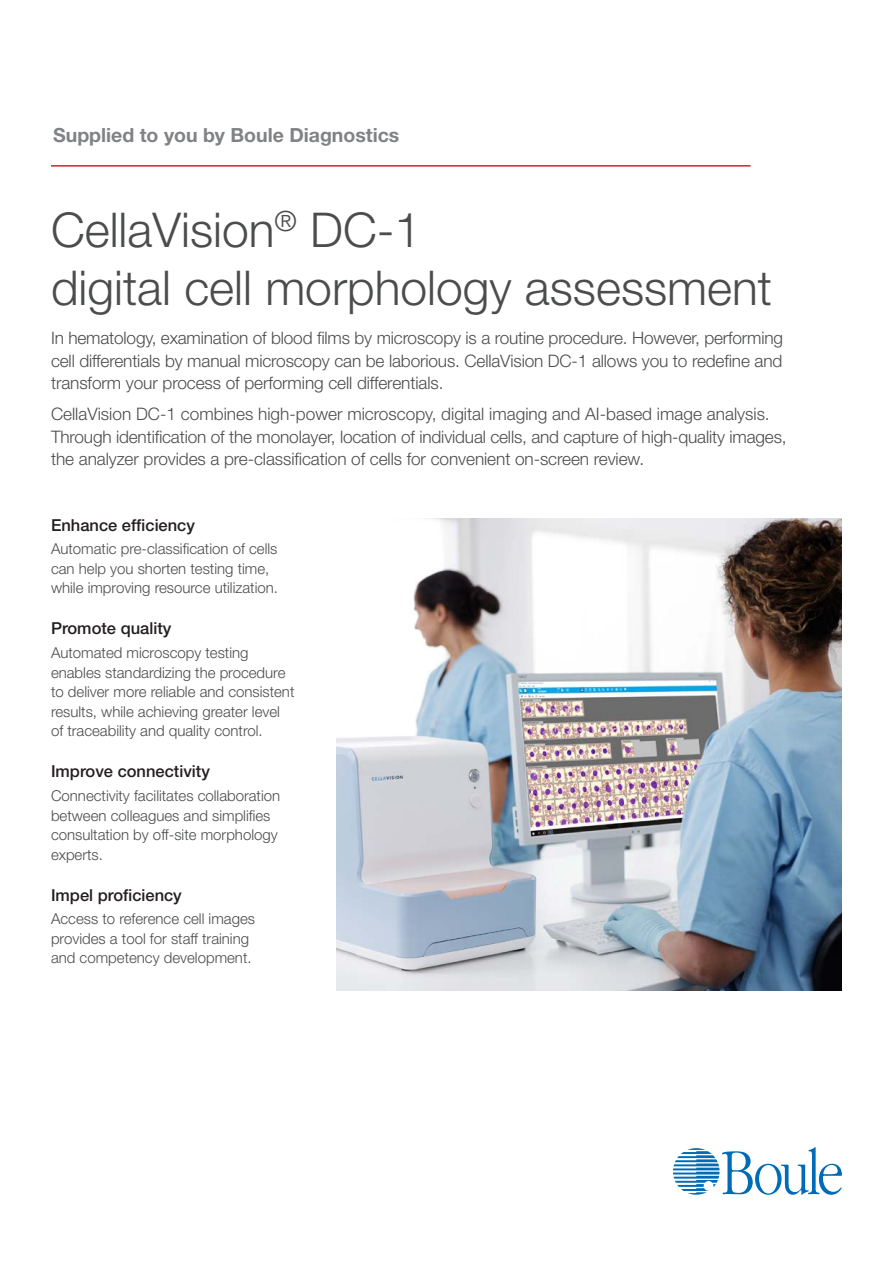
<style>
.page{position:relative;width:893px;height:1263px;background:#fff}
.page>*{position:absolute;margin:0;border:0;box-sizing:border-box;transform-origin:0 0}
.t1{font:300 48px/57.6px "Helvetica Neue LT Pro";color:#4b4c4d}
.t2{font:700 19.5px "Helvetica Neue LT Pro";color:#808285}
.t3{font:300 17.25px/22.5px "Helvetica Neue LT Pro";letter-spacing:-.005em;color:#4b4c4d;text-align:justify}
.t4{font:500 16.5px "Helvetica Neue LT Pro";color:#231f20}
.t5{font:300 15px/19.5px "Helvetica Neue LT Pro";color:#4b4c4d}
</style>
<div class="page">
<svg style="left:673px;top:1147px;width:169px;height:48px"></svg>
<img style="left:336px;top:519px;width:506px;height:472px">
<hr style="left:51px;top:165px;width:699px;height:2px;background:#dc1a32">
<p class="t2" style="left:53px;top:122px;width:348px">Supplied to you by Boule Diagnostics</p>
<h1 class="t1" style="left:51px;top:200px;width:722px">CellaVision<sup>®</sup> DC-1<br>digital cell morphology assessment</h1>
<p class="t3" style="left:51px;top:326px;width:733px">In hematology, examination of blood films by microscopy is a routine procedure. However, performing cell differentials by manual microscopy can be laborious. CellaVision DC-1 allows you to redefine and transform your process of performing cell differentials.</p>
<p class="t3" style="left:51px;top:402px;width:737px;text-align:left">CellaVision DC-1 combines high-power microscopy, digital imaging and AI-based image analysis.<br>Through identification of the monolayer, location of individual cells, and capture of high-quality images, the analyzer provides a pre-classification of cells for convenient on-screen review.</p>
<p class="t4" style="left:51px;top:515px;width:145px">Enhance efficiency</p>
<p class="t5" style="left:51px;top:539px;width:229px">Automatic pre-classification of cells can help you shorten testing time, while improving resource utilization.</p>
<p class="t4" style="left:51px;top:619px;width:122px">Promote quality</p>
<p class="t5" style="left:51px;top:643px;width:245px">Automated microscopy testing enables standardizing the procedure to deliver more reliable and consistent results, while achieving greater level of traceability and quality control.</p>
<p class="t4" style="left:51px;top:761px;width:160px">Improve connectivity</p>
<p class="t5" style="left:51px;top:785px;width:231px">Connectivity facilitates collaboration between colleagues and simplifies consultation by off-site morphology experts.</p>
<p class="t4" style="left:51px;top:885px;width:132px">Impel proficiency</p>
<p class="t5" style="left:51px;top:909px;width:205px">Access to reference cell images provides a tool for staff training and competency development.</p>
</div>
